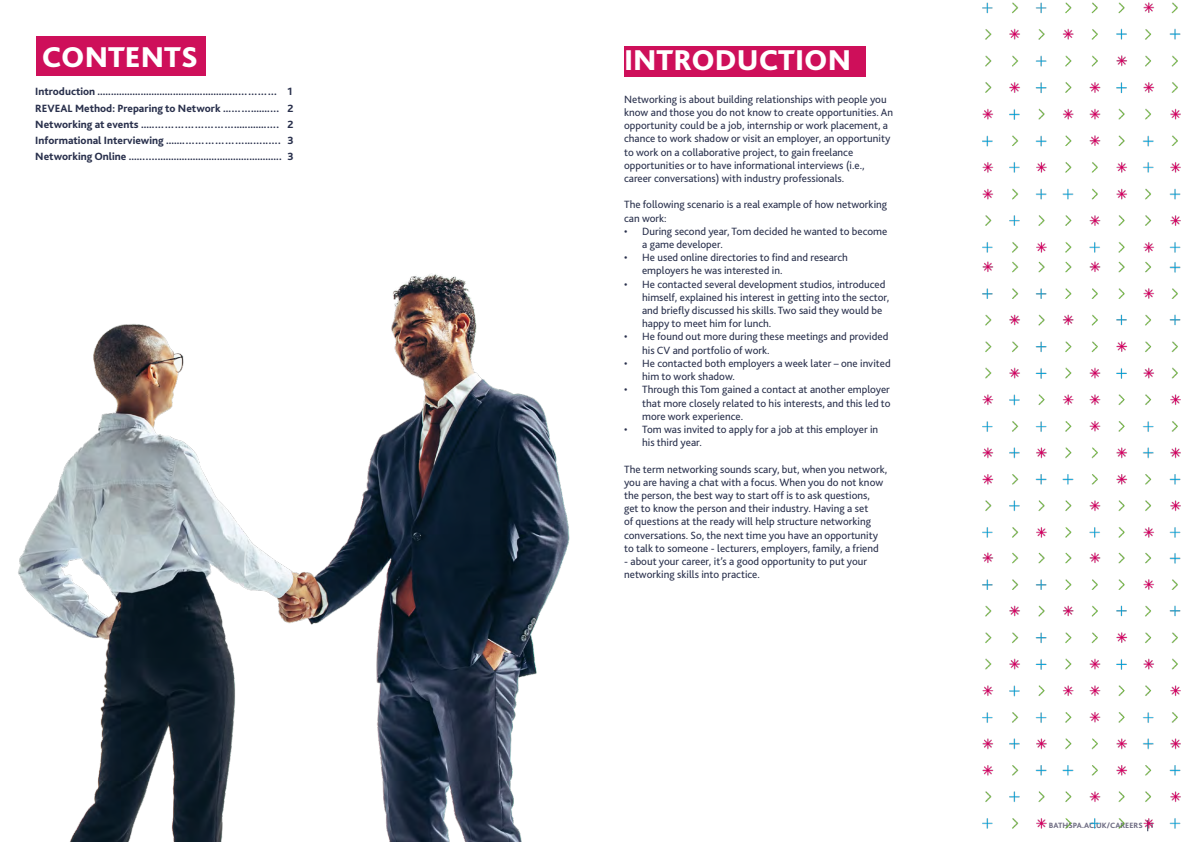
<style>
.page{position:relative;width:1191px;height:842px;background:#fff}
.page>*{position:absolute;margin:0;border:0;box-sizing:border-box;transform-origin:0 0}
.Secondary_Header{font:800 30px "Bliss 2";color:#fff}
.Regular_Paragraph{font:11px/13.2px "Bliss 2";color:#29304c}
.t1{font:800 11px "Bliss 2";color:#29304c}
.t2{font:800 8px "Bliss 2";color:#706e84}
.s1{font-style:inherit}
</style>
<div class="page">
<div style="left:36px;top:36px;width:170px;height:40px;background:#ce0f5a"></div>
<div style="left:624px;top:46px;width:241px;height:31px;background:#ce0f5a"></div>
<img style="left:982px;top:552px;width:199px;height:280px">
<img style="left:982px;top:265px;width:199px;height:273px">
<img style="left:982px;top:2px;width:199px;height:263px">
<img style="left:18px;top:274px;width:552px;height:568px">
<h2 class="Secondary_Header" style="left:42px;top:39px;width:158px">CONTENTS</h2>
<p class="t1" style="left:35px;top:85px;width:259px">Introduction ....................................................………… 1</p>
<p class="t1" style="left:35px;top:101px;width:260px">REVEAL Method: Preparing to Network ...…….......… 2</p>
<p class="t1" style="left:35px;top:117px;width:260px">Networking at events .....……………………............…. 2</p>
<p class="t1" style="left:35px;top:133px;width:260px">Informational Interviewing .......………………...…..…. 3</p>
<p class="t1" style="left:35px;top:149px;width:260px">Networking Online ......…............................................... 3</p>
<h2 class="Secondary_Header" style="left:624px;top:42px;width:228px">INTRODUCTION</h2>
<p class="Regular_Paragraph" style="left:624px;top:93px;width:271px">Networking is about building relationships with people you know and those you do not know to create opportunities. An opportunity could be a job, internship or work placement, a chance to work shadow or visit an employer, an opportunity to work on a collaborative project, to gain freelance opportunities or to have informational interviews (i.e., career conversations) with industry professionals.</p>
<p class="Regular_Paragraph" style="left:624px;top:198px;width:264px">The following scenario is a real example of how networking can work:</p>
<p class="Regular_Paragraph" style="left:642px;top:225px;width:247px;text-indent:-18px">• During second year, Tom decided he wanted to become a game developer.</p>
<p class="Regular_Paragraph" style="left:642px;top:251px;width:207px;text-indent:-18px">• He used online directories to find and research employers he was interested in.</p>
<p class="Regular_Paragraph" style="left:642px;top:277px;width:249px;text-indent:-18px">• He contacted several development studios, introduced himself, explained his interest in getting into the sector, and briefly discussed his skills. Two said they would be happy to meet him for lunch.</p>
<p class="Regular_Paragraph" style="left:642px;top:330px;width:248px;text-indent:-18px">• He found out more during these meetings and provided his CV and portfolio of work.</p>
<p class="Regular_Paragraph" style="left:642px;top:357px;width:250px;text-indent:-18px">• He contacted both employers a week later – one invited him to work shadow.</p>
<p class="Regular_Paragraph" style="left:642px;top:383px;width:250px;text-align:justify;text-indent:-18px">• Through this Tom gained a contact at another employer that more closely related to his interests, and this led to more work experience.</p>
<p class="Regular_Paragraph" style="left:642px;top:423px;width:238px;text-indent:-18px">• Tom was invited to apply for a job at this employer in his third year.</p>
<p class="Regular_Paragraph" style="left:624px;top:462px;width:265px">The term networking sounds scary, but, when you network, you are having a chat with a focus. When you do not know the person, the best way to start off is to ask questions,<br>get to know the person and their industry. Having a set<br>of questions at the ready will help structure networking conversations. So, the next time you have an opportunity to talk to someone - lecturers, employers, family, a friend</p>
<p class="Regular_Paragraph" style="left:624px;top:555px;width:245px">- about your career, it’s a good opportunity to put your networking skills into practice.</p>
<p class="t2" style="left:1048px;top:820px;width:106px">BATHSPA.AC.UK/CAREERS <span class="s1">1</span></p>
</div>
